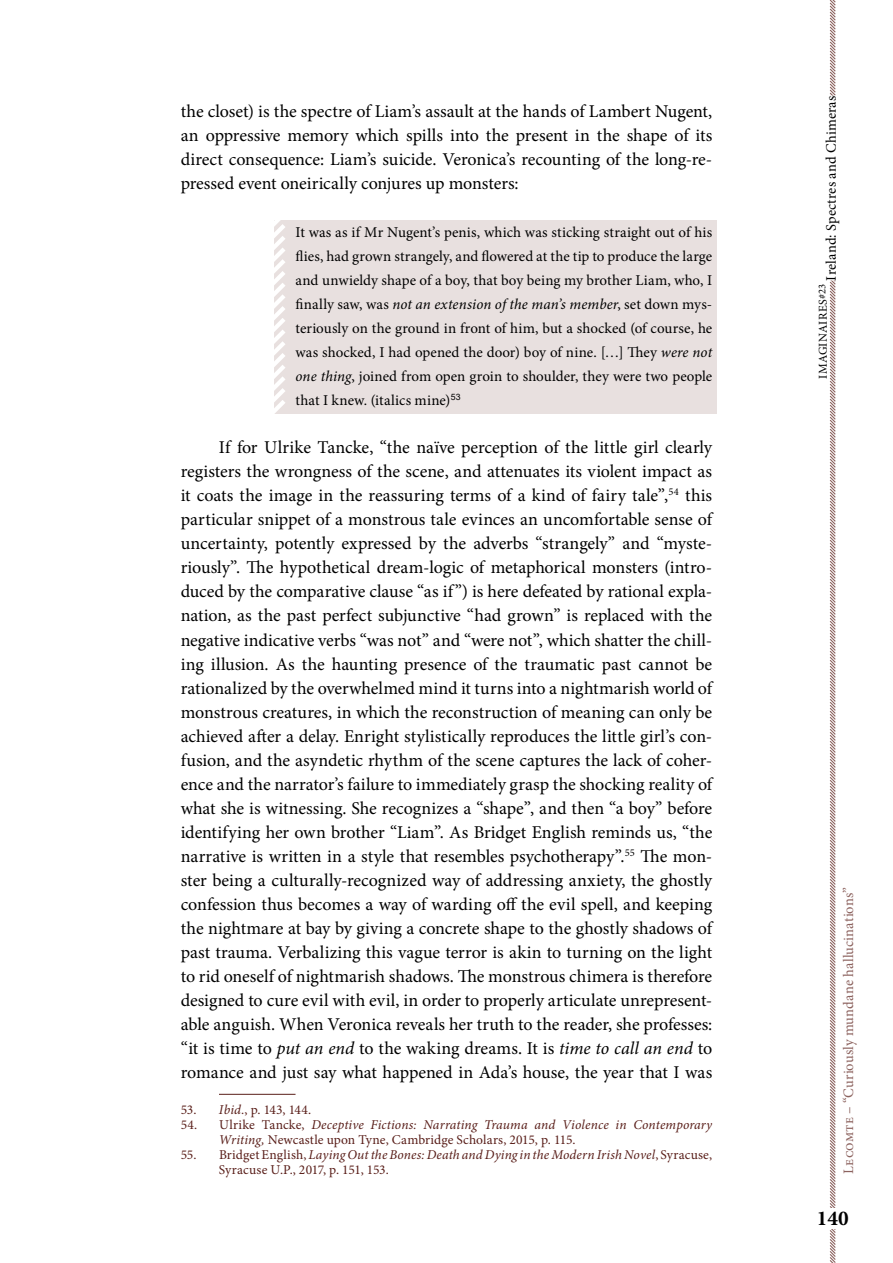
<style>
.page{position:relative;width:893px;height:1263px;background:#fff}
.page>*{position:absolute;margin:0;border:0;box-sizing:border-box;transform-origin:0 0}
.t1{font:700 21.15px "Minion Pro";color:#000}
.EPI_Normal{font:18px/24px "Minion Pro";letter-spacing:-.01em;color:#000;text-align:justify}
.EPI_Citations{font:15px/24px "Minion Pro";letter-spacing:.005em;color:#000;text-align:justify}
.t2{font:14.55px "Minion Pro";letter-spacing:.005em;color:#8c625e}
.t3{font:14.55px "Minion Pro";letter-spacing:.01em;color:#000}
.EPI_Notes{font:italic 13.5px/15px "Minion Pro";letter-spacing:.005em;color:#591e19}
.EPI_Notes-2{font:13.5px/15px "Minion Pro";letter-spacing:-.02em;color:#591e19}
.t4{font:12px "Minion Pro";letter-spacing:.025em;color:#000}
.s1{font-style:italic}
.s2{font-style:normal}
.s3{font-size:10.5px}
</style>
<div class="page">
<svg style="left:829px;top:0;width:7px;height:1263px"></svg>
<div style="left:824px;top:96px;width:27px;height:184px;background:#fff"></div>
<div style="left:823px;top:1208px;width:19px;height:21px;background:#fff"></div>
<div style="left:274px;top:220px;width:442px;height:194px;background:#e8e0df"></div>
<svg style="left:274px;top:220px;width:11px;height:194px"></svg>
<hr style="left:219px;top:1094px;width:77px;height:1px;background:#591e19">
<p class="EPI_Normal" style="left:181px;top:100px;width:533px">the closet) is the spectre of Liam’s assault at the hands of Lambert Nugent, an oppressive memory which spills into the present in the shape of its direct consequence: Liam’s suicide. Veronica’s recounting of the long-re&shy;pressed event oneirically conjures up monsters:</p>
<p class="EPI_Citations" style="left:296px;top:221px;width:418px">It was as if Mr Nugent’s penis, which was sticking straight out of his flies, had grown strangely, and flowered at the tip to produce the large and unwieldy shape of a boy, that boy being my brother Liam, who, I finally saw, was <span class="s1">not an extension of the man’s member</span>, set down mys&shy;teriously on the ground in front of him, but a shocked (of course, he was shocked, I had opened the door) boy of nine. […] They <span class="s1">were not one thing</span>, joined from open groin to shoulder, they were two people that I knew. (italics mine)<sup>53</sup></p>
<p class="EPI_Normal" style="left:181px;top:436px;width:533px;text-indent:38px">If for Ulrike Tancke, “the naïve perception of the little girl clearly registers the wrongness of the scene, and attenuates its violent impact as it coats the image in the reassuring terms of a kind of fairy tale”,<sup>54</sup> this particular snippet of a monstrous tale evinces an uncomfortable sense of uncertainty, potently expressed by the adverbs “strangely” and “myste&shy;riously”. The hypothetical dream-logic of metaphorical monsters (intro&shy;duced by the comparative clause “as if”) is here defeated by rational expla&shy;nation, as the past perfect subjunctive “had grown” is replaced with the negative indicative verbs “was not” and “were not”, which shatter the chill&shy;ing illusion. As the haunting presence of the traumatic past cannot be rationalized by the overwhelmed mind it turns into a nightmarish world of monstrous creatures, in which the reconstruction of meaning can only be achieved after a delay. Enright stylistically reproduces the little girl’s con&shy;fusion, and the asyndetic rhythm of the scene captures the lack of coher&shy;ence and the narrator’s failure to immediately grasp the shocking reality of what she is witnessing. She recognizes a “shape”, and then “a boy” before identifying her own brother “Liam”. As Bridget English reminds us, “the narrative is written in a style that resembles psychotherapy”.<sup>55</sup> The mon&shy;ster being a culturally-recognized way of addressing anxiety, the ghostly confession thus becomes a way of warding off the evil spell, and keeping the nightmare at bay by giving a concrete shape to the ghostly shadows of past trauma. Verbalizing this vague terror is akin to turning on the light to rid oneself of nightmarish shadows. The monstrous chimera is therefore designed to cure evil with evil, in order to properly articulate unrepresent&shy;able anguish. When Veronica reveals her truth to the reader, she professes: “it is time to <span class="s1">put an end</span> to the waking dreams. It is <span class="s1">time to call an end</span> to romance and just say what happened in Ada’s house, the year that I was</p>
<p class="EPI_Notes-2" style="left:181px;top:1102px;width:132px">53. <span class="s1">Ibid.</span>, p. 143, 144.</p>
<p class="EPI_Notes" style="left:219px;top:1117px;width:495px;text-indent:-38px"><span class="s2">54. Ulrike Tancke,</span> Deceptive Fictions: Narrating Trauma and Violence in Contemporary<br>Writing, <span class="s2">Newcastle upon Tyne, Cambridge Scholars, 2015, p. 115.</span></p>
<p class="EPI_Notes-2" style="left:219px;top:1147px;width:495px;text-indent:-38px">55. Bridget English, <span class="s1">Laying Out the Bones: Death and Dying in the Modern Irish Novel</span>, Syracuse,<br>Syracuse U.P., 2017, p. 151, 153.</p>
<p class="t3" style="left:821px;top:280px;width:186px;rotate:-90deg">Ireland: Spectres and Chimeras</p>
<p class="t4" style="left:815px;top:379px;width:96px;rotate:-90deg">IMAGINAIRES<span class="s3">#23</span></p>
<p class="t2" style="left:839px;top:1173px;width:288px;rotate:-90deg">Lecomte – “Curiously mundane hallucinations”</p>
<p class="t1" style="left:817px;top:1203px;width:33px">140</p>
</div>
